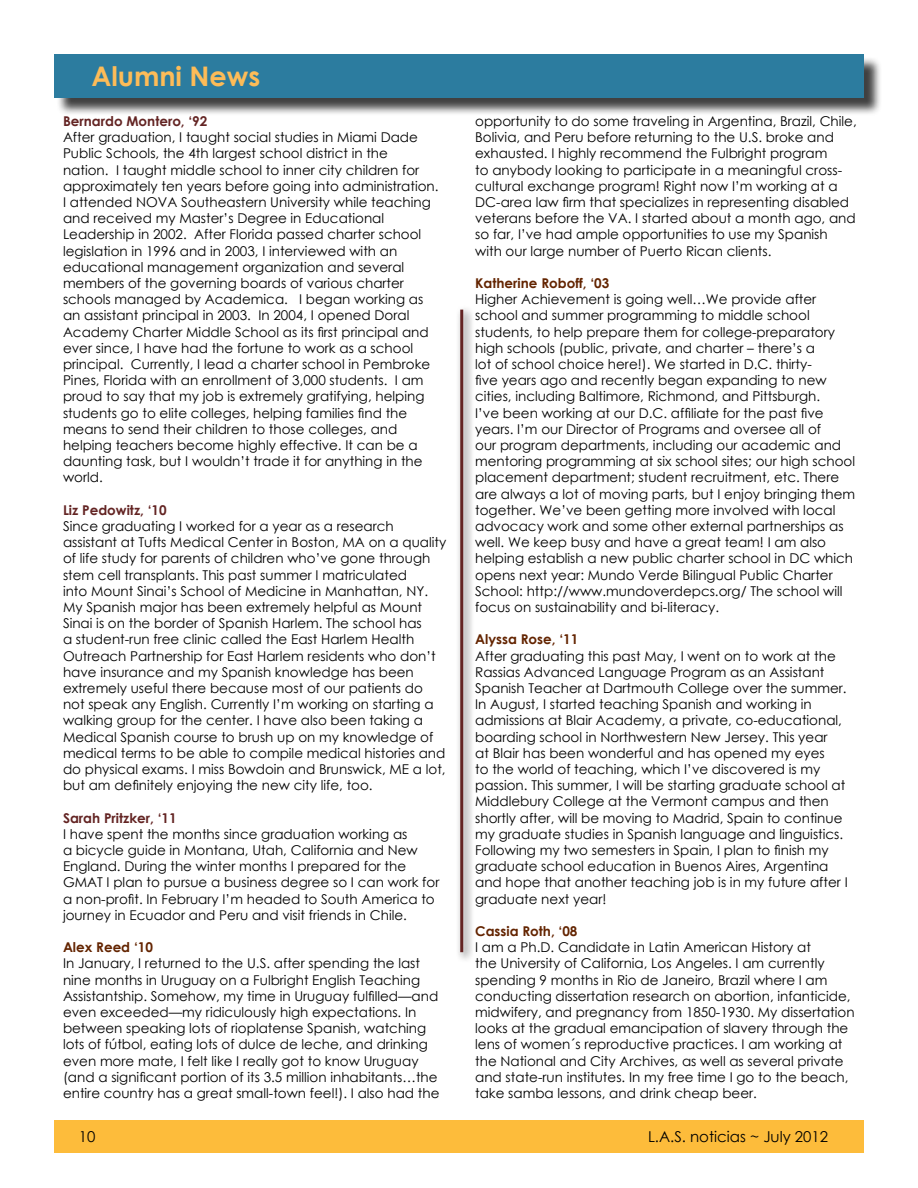
<style>
.page{position:relative;width:918px;height:1188px;background:#fff}
.page>*{position:absolute;margin:0;border:0;box-sizing:border-box;transform-origin:0 0}
.t1{font:700 27px "Century Gothic";color:#fdbc58}
.t2{font:15px "Century Gothic";color:#000}
.t3{font:13.5px/16.2px "Century Gothic";color:#000}
.t4{font:700 13.5px "Century Gothic";color:#632400}
.t5{font:700 13.5px "Century Gothic";color:#632423}
</style>
<div class="page">
<div style="left:56px;top:56px;width:827px;height:60px;background:#000;opacity:.75"></div>
<div style="left:54px;top:54px;width:810px;height:43px;background:#2c7c9f"></div>
<div style="left:455px;top:305px;width:20px;height:658px;background:#fbfbfb"></div>
<div style="left:451px;top:300px;width:22px;height:661px;background:#fff;opacity:.75"></div>
<hr style="left:460px;top:310px;width:3px;height:642px;background:#632423">
<div style="left:54px;top:1120px;width:810px;height:32px;background:#fdbc3b"></div>
<h1 class="t1" style="left:91px;top:55px;width:171px">Alumni News</h1>
<p class="t5" style="left:63px;top:111px;width:146px">Bernardo Montero, ‘92</p>
<p class="t3" style="left:63px;top:129px;width:377px">After graduation, I taught social studies in Miami Dade Public Schools, the 4th largest school district in the<br>nation. I taught middle school to inner city children for approximately ten years before going into administration.<br>I attended NOVA Southeastern University while teaching and received my Master’s Degree in Educational Leadership in 2002. After Florida passed charter school legislation in 1996 and in 2003, I interviewed with an educational management organization and several members of the governing boards of various charter schools managed by Academica. I began working as an assistant principal in 2003. In 2004, I opened Doral Academy Charter Middle School as its first principal and ever since, I have had the fortune to work as a school principal. Currently, I lead a charter school in Pembroke Pines, Florida with an enrollment of 3,000 students. I am proud to say that my job is extremely gratifying, helping students go to elite colleges, helping families find the means to send their children to those colleges, and helping teachers become highly effective. It can be a daunting task, but I wouldn’t trade it for anything in the world.</p>
<p class="t5" style="left:63px;top:500px;width:105px">Liz Pedowitz, ‘10</p>
<p class="t3" style="left:63px;top:518px;width:385px">Since graduating I worked for a year as a research assistant at Tufts Medical Center in Boston, MA on a quality of life study for parents of children who’ve gone through stem cell transplants. This past summer I matriculated<br>into Mount Sinai’s School of Medicine in Manhattan, NY.<br>My Spanish major has been extremely helpful as Mount Sinai is on the border of Spanish Harlem. The school has<br>a student-run free clinic called the East Harlem Health Outreach Partnership for East Harlem residents who don’t have insurance and my Spanish knowledge has been extremely useful there because most of our patients do not speak any English. Currently I’m working on starting a walking group for the center. I have also been taking a Medical Spanish course to brush up on my knowledge of medical terms to be able to compile medical histories and do physical exams. I miss Bowdoin and Brunswick, ME a lot, but am definitely enjoying the new city life, too.</p>
<p class="t5" style="left:63px;top:807px;width:115px">Sarah Pritzker, ‘11</p>
<p class="t3" style="left:63px;top:826px;width:378px">I have spent the months since graduation working as<br>a bicycle guide in Montana, Utah, California and New England. During the winter months I prepared for the GMAT I plan to pursue a business degree so I can work for a non-profit. In February I’m headed to South America to journey in Ecuador and Peru and visit friends in Chile.</p>
<p class="t4" style="left:63px;top:937px;width:91px">Alex Reed ‘10</p>
<p class="t3" style="left:63px;top:955px;width:378px">In January, I returned to the U.S. after spending the last nine months in Uruguay on a Fulbright English Teaching Assistantship. Somehow, my time in Uruguay fulfilled—and even exceeded—my ridiculously high expectations. In between speaking lots of rioplatense Spanish, watching lots of fútbol, eating lots of dulce de leche, and drinking even more mate, I felt like I really got to know Uruguay (and a significant portion of its 3.5 million inhabitants…the entire country has a great small-town feel!). I also had the</p>
<p class="t3" style="left:475px;top:113px;width:383px">opportunity to do some traveling in Argentina, Brazil, Chile, Bolivia, and Peru before returning to the U.S. broke and exhausted. I highly recommend the Fulbright program<br>to anybody looking to participate in a meaningful cross&shy;cultural exchange program! Right now I’m working at a DC-area law firm that specializes in representing disabled veterans before the VA. I started about a month ago, and so far, I’ve had ample opportunities to use my Spanish with our large number of Puerto Rican clients.</p>
<p class="t4" style="left:475px;top:273px;width:136px">Katherine Roboff, ‘03</p>
<p class="t3" style="left:475px;top:291px;width:381px">Higher Achievement is going well…We provide after school and summer programming to middle school students, to help prepare them for college-preparatory high schools (public, private, and charter – there’s a<br>lot of school choice here!). We started in D.C. thirty-<br>five years ago and recently began expanding to new cities, including Baltimore, Richmond, and Pittsburgh.<br>I’ve been working at our D.C. affiliate for the past five years. I’m our Director of Programs and oversee all of<br>our program departments, including our academic and mentoring programming at six school sites; our high school placement department; student recruitment, etc. There are always a lot of moving parts, but I enjoy bringing them together. We’ve been getting more involved with local advocacy work and some other external partnerships as well. We keep busy and have a great team! I am also helping establish a new public charter school in DC which opens next year: Mundo Verde Bilingual Public Charter School: http://www.mundoverdepcs.org/ The school will focus on sustainability and bi-literacy.</p>
<p class="t4" style="left:475px;top:629px;width:105px">Alyssa Rose, ‘11</p>
<p class="t3" style="left:475px;top:647px;width:374px">After graduating this past May, I went on to work at the Rassias Advanced Language Program as an Assistant Spanish Teacher at Dartmouth College over the summer.<br>In August, I started teaching Spanish and working in admissions at Blair Academy, a private, co-educational, boarding school in Northwestern New Jersey. This year<br>at Blair has been wonderful and has opened my eyes<br>to the world of teaching, which I’ve discovered is my passion. This summer, I will be starting graduate school at Middlebury College at the Vermont campus and then shortly after, will be moving to Madrid, Spain to continue my graduate studies in Spanish language and linguistics.<br>Following my two semesters in Spain, I plan to finish my graduate school education in Buenos Aires, Argentina and hope that another teaching job is in my future after I graduate next year!</p>
<p class="t4" style="left:475px;top:921px;width:104px">Cassia Roth, ‘08</p>
<p class="t3" style="left:475px;top:939px;width:381px">I am a Ph.D. Candidate in Latin American History at<br>the University of California, Los Angeles. I am currently spending 9 months in Rio de Janeiro, Brazil where I am conducting dissertation research on abortion, infanticide, midwifery, and pregnancy from 1850-1930. My dissertation looks at the gradual emancipation of slavery through the lens of women´s reproductive practices. I am working at the National and City Archives, as well as several private and state-run institutes. In my free time I go to the beach, take samba lessons, and drink cheap beer.</p>
<p class="t2" style="left:79px;top:1126px;width:18px">10</p>
<p class="t2" style="left:648px;top:1126px;width:189px">L.A.S. noticias ~ July 20120</p>
<p class="t2" style="left:780px;top:1126px;width:58px">ne 2012</p>
</div>
